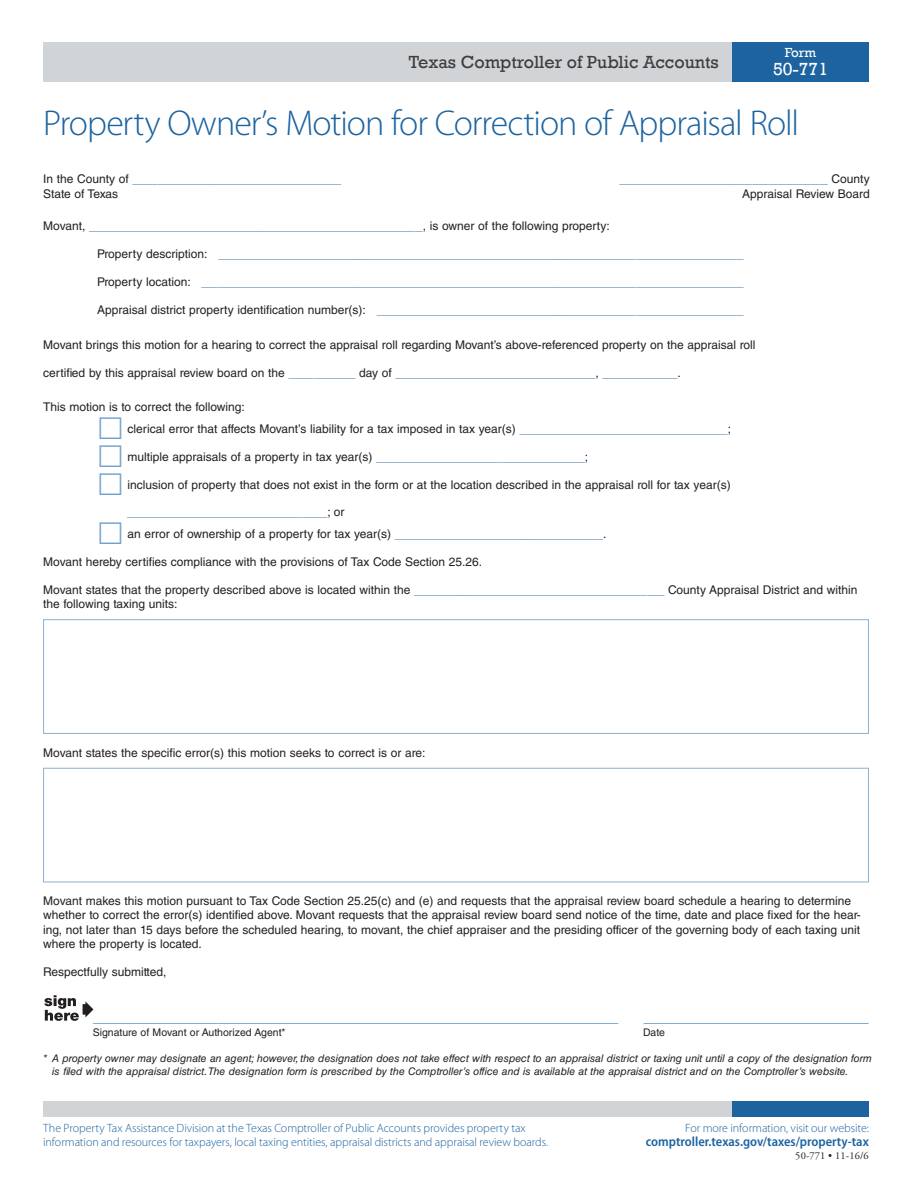
<style>
.page{position:relative;width:918px;height:1188px;background:#fff}
.page>*{position:absolute;margin:0;border:0;box-sizing:border-box;transform-origin:0 0}
.t1{font:300 36px "Myriad Pro";letter-spacing:-.025em;color:#1c63a0}
.t2{font:18px "Rockwell";color:#3e3e3f}
.t3{font:18px "Rockwell";color:#fff}
.t4{font:15px/27.9px "Helvetica LT Std";color:#77a2c6}
.t5{font:15px "Helvetica LT Std";color:#5b94c6}
.t6{font:600 semi-condensed 13.5px "Myriad Pro";color:#1c63a0}
.t7{font:13.5px "Rockwell";color:#fff}
.t8{font:12px/14.4px "Helvetica LT Std";color:#231f20}
.t9{font:300 12px/14.4px "Myriad Pro";letter-spacing:-.005em;color:#1c63a0}
.t10{font:italic 10.5px/12.6px "Helvetica LT Std";color:#231f20}
.t11{font:10.5px "Helvetica LT Std";color:#231f20}
.t12{font:10.5px "Adobe Garamond Pro";letter-spacing:.01em;color:#231f20}
.s1{font-size:12px;color:#231f20}
.s2{font-size:15px;color:#77a2c6}
</style>
<div class="page">
<div style="left:43px;top:1102px;width:689px;height:15px;background:#d0d4d7"></div>
<div style="left:732px;top:1102px;width:137px;height:15px;background:#1c63a0"></div>
<div style="left:43px;top:42px;width:689px;height:39px;background:#d0d4d7"></div>
<div style="left:732px;top:42px;width:137px;height:39px;background:#1c63a0"></div>
<svg style="left:83px;top:1004px;width:2px;height:11px"></svg>
<svg style="left:85px;top:1001px;width:8px;height:16px"></svg>
<svg style="left:44px;top:995px;width:35px;height:26px"></svg>
<div style="left:43px;top:619px;width:826px;height:115px;border:1px solid #8db1cf"></div>
<div style="left:43px;top:768px;width:826px;height:114px;border:1px solid #8db1cf"></div>
<p class="t7" style="left:785px;top:45px;width:33px">Form</p>
<h2 class="t3" style="left:773px;top:59px;width:57px">50-771</h2>
<h1 class="t1" style="left:43px;top:103px;width:757px">Property Owner’s Motion for Correction of Appraisal Roll</h1>
<h2 class="t2" style="left:409px;top:51px;width:311px">Texas Comptroller of Public Accounts</h2>
<p class="t4" style="left:43px;top:164px;width:299px"><span class="s1">In the County of</span> _________________________</p>
<p class="t4" style="left:619px;top:164px;width:252px">_________________________ <span class="s1">County</span></p>
<p class="t8" style="left:43px;top:186px;width:77px">State of Texas</p>
<p class="t8" style="left:742px;top:186px;width:129px">Appraisal Review Board</p>
<p class="t4" style="left:97px;top:211px;width:648px;text-indent:-8px">________________________________________<br><span class="s1">Property description:</span> _______________________________________________________________<br><span class="s1">Property location:</span> _________________________________________________________________</p>
<p class="t8" style="left:97px;top:303px;width:648px">Appraisal district property identification number(s): <span class="s2">____________________________________________</span></p>
<p class="t8" style="left:43px;top:219px;width:44px">Movant,</p>
<p class="t8" style="left:423px;top:219px;width:189px">, is owner of the following property:</p>
<p class="t8" style="left:43px;top:337px;width:714px">Movant brings this motion for a hearing to correct the appraisal roll regarding Movant’s above-referenced property on the appraisal roll</p>
<p class="t8" style="left:43px;top:365px;width:243px">certified by this appraisal review board on the</p>
<p class="t8" style="left:359px;top:365px;width:34px">day of</p>
<p class="t8" style="left:678px;top:365px;width:5px">.</p>
<p class="t8" style="left:43px;top:400px;width:203px">This motion is to correct the following:</p>
<p class="t4" style="left:289px;top:357px;width:68px">________</p>
<p class="t4" style="left:395px;top:357px;width:284px">________________________<span class="s1">,</span> _________</p>
<p class="t8" style="left:128px;top:421px;width:605px">clerical error that affects Movant’s liability for a tax imposed in tax year(s) <span class="s2">_________________________</span>;</p>
<p class="t8" style="left:128px;top:449px;width:462px">multiple appraisals of a property in tax year(s) <span class="s2">_________________________</span>;</p>
<p class="t8" style="left:128px;top:477px;width:605px">inclusion of property that does not exist in the form or at the location described in the appraisal roll for tax year(s)</p>
<p class="t4" style="left:127px;top:497px;width:219px">________________________<span class="s1">; or</span></p>
<p class="t8" style="left:128px;top:526px;width:481px">an error of ownership of a property for tax year(s) <span class="s2">_________________________</span>.</p>
<p class="t8" style="left:43px;top:554px;width:441px">Movant hereby certifies compliance with the provisions of Tax Code Section 25.26.</p>
<p class="t8" style="left:43px;top:582px;width:369px">Movant states that the property described above is located within the</p>
<p class="t8" style="left:668px;top:582px;width:191px">County Appraisal District and within</p>
<p class="t8" style="left:43px;top:597px;width:136px">the following taxing units:</p>
<p class="t4" style="left:414px;top:574px;width:252px">______________________________</p>
<p class="t8" style="left:43px;top:745px;width:384px">Movant states the specific error(s) this motion seeks to correct is or are:</p>
<p class="t8" style="left:43px;top:894px;width:819px">Movant makes this motion pursuant to Tax Code Section 25.25(c) and (e) and requests that the appraisal review board schedule a hearing to determine whether to correct the error(s) identified above. Movant requests that the appraisal review board send notice of the time, date and place fixed for the hear&shy;ing, not later than 15 days before the scheduled hearing, to movant, the chief appraiser and the presiding officer of the governing body of each taxing unit where the property is located.</p>
<p class="t8" style="left:43px;top:965px;width:125px">Respectfully submitted,</p>
<p class="t5" style="left:93px;top:1008px;width:527px">_______________________________________________________________</p>
<p class="t5" style="left:644px;top:1008px;width:227px">___________________________</p>
<p class="t11" style="left:93px;top:1026px;width:195px">Signature of Movant or Authorized Agent*</p>
<p class="t11" style="left:643px;top:1026px;width:23px">Date</p>
<p class="t10" style="left:52px;top:1052px;width:821px;text-indent:-9px">* A property owner may designate an agent; however, the designation does not take effect with respect to an appraisal district or taxing unit until a copy of the designation form is filed with the appraisal district. The designation form is prescribed by the Comptroller’s office and is available at the appraisal district and on the Comptroller’s website.</p>
<p class="t9" style="left:43px;top:1121px;width:507px">The Property Tax Assistance Division at the Texas Comptroller of Public Accounts provides property tax information and resources for taxpayers, local taxing entities, appraisal districts and appraisal review boards.</p>
<p class="t9" style="left:685px;top:1121px;width:185px">For more information, visit our website:</p>
<p class="t6" style="left:646px;top:1134px;width:224px">comptroller.texas.gov/taxes/property-tax</p>
<p class="t12" style="left:795px;top:1149px;width:75px">50-771 • 11-16/6</p>
</div>
